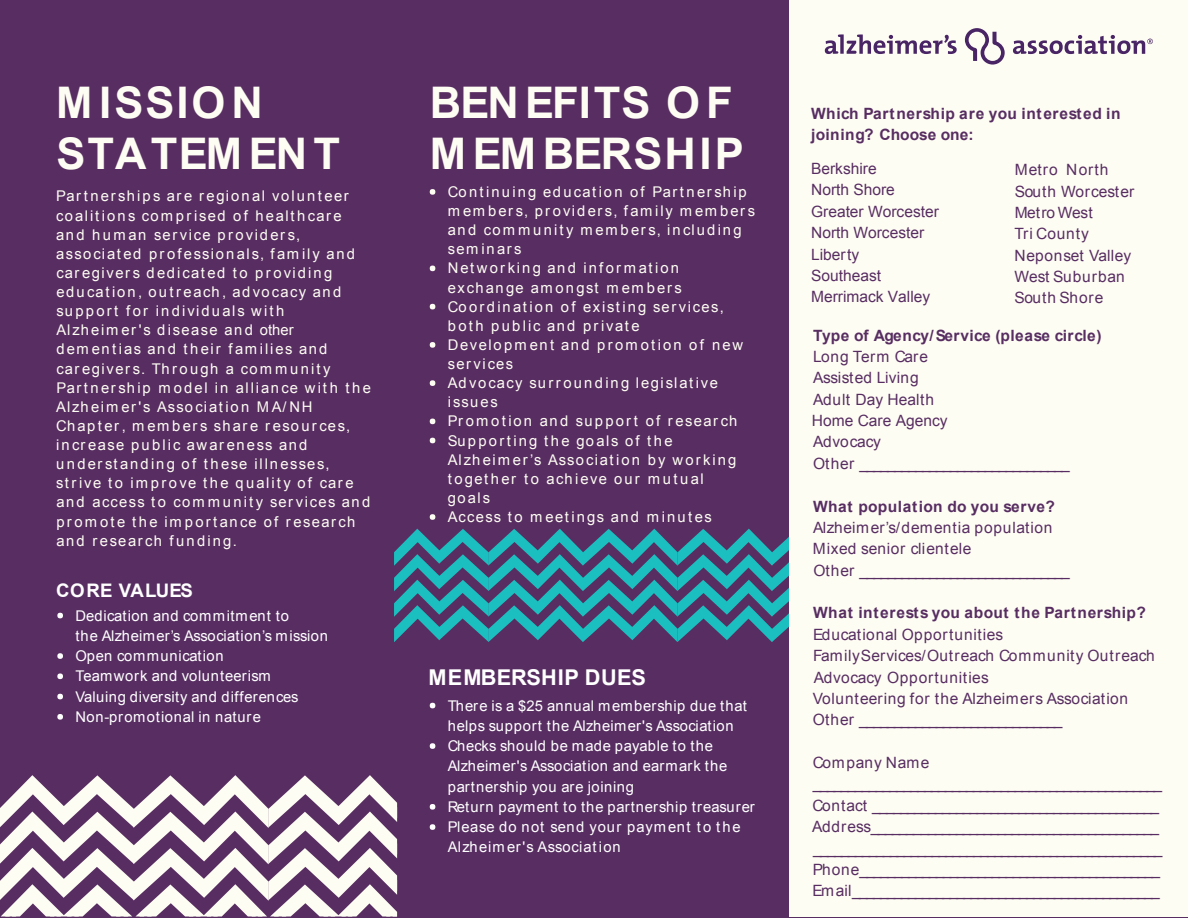
<style>
.page{position:relative;width:1188px;height:918px;background:#582e62}
.page>*{position:absolute;margin:0;border:0;box-sizing:border-box;transform-origin:0 0}
.t1{font:700 43.65px/51.8px "Arial";letter-spacing:.045em;color:#fefdf3}
.t2{font:700 21.75px "Arial";letter-spacing:.015em;color:#fff}
.t3{font:700 18.6px "Arial";letter-spacing:.005em;color:#fff}
.t4{font:15.6px/21.5px "Arial";letter-spacing:.005em;color:#582e62}
.t5{font:15.6px/21.5px "Arial";letter-spacing:.03em;color:#582e62}
.t6{font:700 15.6px/21.5px "Arial";letter-spacing:.025em;color:#582e62}
.t7{font:700 15.6px "Arial";letter-spacing:.045em;color:#582e62}
.t8{font:14.85px/19.2px "Arial";letter-spacing:.13em;color:#fefdf3}
.t9{font:14.85px/20.2px "Arial";letter-spacing:.045em;color:#fff}
</style>
<div class="page">
<svg style="left:0;top:775px;width:397px;height:142px"></svg>
<svg style="left:430px;top:189px;width:5px;height:6px"></svg>
<svg style="left:430px;top:266px;width:5px;height:5px"></svg>
<svg style="left:430px;top:304px;width:5px;height:5px"></svg>
<svg style="left:430px;top:342px;width:5px;height:6px"></svg>
<svg style="left:430px;top:380px;width:5px;height:6px"></svg>
<svg style="left:430px;top:419px;width:5px;height:5px"></svg>
<svg style="left:430px;top:438px;width:5px;height:5px"></svg>
<svg style="left:430px;top:514px;width:5px;height:6px"></svg>
<svg style="left:394px;top:529px;width:396px;height:113px"></svg>
<svg style="left:430px;top:703px;width:5px;height:5px"></svg>
<svg style="left:430px;top:743px;width:5px;height:6px"></svg>
<svg style="left:430px;top:804px;width:5px;height:6px"></svg>
<svg style="left:430px;top:824px;width:5px;height:6px"></svg>
<svg style="left:57px;top:613px;width:6px;height:5px"></svg>
<svg style="left:57px;top:653px;width:6px;height:6px"></svg>
<svg style="left:57px;top:673px;width:6px;height:6px"></svg>
<svg style="left:57px;top:694px;width:6px;height:5px"></svg>
<svg style="left:57px;top:714px;width:6px;height:6px"></svg>
<div style="left:790px;top:0;width:398px;height:916px;background:#fefdf3"></div>
<svg style="left:965px;top:28px;width:40px;height:37px"></svg>
<svg style="left:825px;top:34px;width:132px;height:20px"></svg>
<svg style="left:1013px;top:35px;width:140px;height:19px"></svg>
<h1 class="t1" style="left:56px;top:80px;width:285px">MISSION<br>STATEM ENT</h1>
<p class="t8" style="left:56px;top:188px;width:316px">Partnerships are regional volunteer coalitions comprised of healthcare and human service providers, associated professionals, family and caregivers dedicated to providing education, outreach, advocacy and support for individuals with Alzheimer's disease and<br>dementias and their families and caregivers. Through a community Partnership model in alliance with the Alzheimer's Association MA/NH Chapter, members share resources, increase public awareness and understanding of these illnesses, strive to improve the quality of care and access to community services and promote the importance of research and research funding.</p>
<p class="t3" style="left:56px;top:583px;width:138px">CORE VALUES</p>
<p class="t8" style="left:260px;top:322px;width:35px">other</p>
<p class="t9" style="left:75px;top:606px;width:254px">Dedication and commitment to<br>the Alzheimer’s Association’s mission<br>Open communication<br>Teamwork and volunteerism<br>Valuing diversity and differences<br>Non-promotional in nature</p>
<h1 class="t1" style="left:430px;top:80px;width:316px">BEN EFITS OF<br>MEMBERSHIP</h1>
<p class="t8" style="left:448px;top:183px;width:309px">Continuing education of Partnership members, providers, family members and community members, including seminars<br>Networking and information exchange amongst members<br>Coordination of existing services, both public and private<br>Development and promotion of new services<br>Advocacy surrounding legislative issues<br>Promotion and support of research<br>Supporting the goals of the<br>Alzheimer’s Association by working together to achieve our mutual<br>goals<br>Access to meetings and minutes</p>
<h2 class="t2" style="left:429px;top:669px;width:219px">MEMBERSHIP DUES</h2>
<p class="t9" style="left:448px;top:696px;width:309px">There is a $25 annual membership due that helps support the Alzheimer's Association Checks should be made payable to the Alzheimer's Association and earmark the partnership you are joining<br>Return payment to the partnership treasurer Please do not send your payment to the Alzheimer's Association</p>
<p class="t6" style="left:811px;top:104px;width:311px">Which Partnership are you interested in joining? Choose one:</p>
<p class="t4" style="left:811px;top:159px;width:129px">Berkshire<br>North Shore<br>Greater Worcester<br>North Worcester<br>Liberty<br>Southeast<br>Merrimack Valley</p>
<p class="t5" style="left:1015px;top:160px;width:121px">Metro North<br>South Worcester<br>Metro est<br>Tri County<br>Neponset Valley<br>West Suburban<br>South Shore</p>
<p class="t6" style="left:813px;top:326px;width:290px">Type of Agency/Service (please circle)</p>
<p class="t4" style="left:813px;top:347px;width:123px">Long Term Care<br>Assisted Living<br>Adult Day Health</p>
<p class="t4" style="left:813px;top:432px;width:258px">Advocacy<br>Ot h er ______________________________</p>
<p class="t6" style="left:813px;top:497px;width:244px">What population do you serve?</p>
<p class="t5" style="left:813px;top:518px;width:258px">Alzheimer’s/dementia population<br>Mixed senior clientele<br>Ot h er ______________________________</p>
<p class="t7" style="left:813px;top:607px;width:334px">What interests you about the Partnership?</p>
<p class="t5" style="left:813px;top:625px;width:343px">Educational Opportunities<br>Family ervices/Outreach Community Outreach Advocacy Opportunities<br>Volunteering for the Alzheimers Association<br>Ot h er _____________________________</p>
<p class="t4" style="left:812px;top:753px;width:352px">Company Name __________________________________________________ Co n t act _________________________________________ Ad d r ess_________________________________________ __________________________________________________ Ph o n e___________________________________________ Em ail____________________________________________</p>
<p class="t4" style="left:1058px;top:203px;width:16px">W</p>
<p class="t4" style="left:812px;top:411px;width:137px">Home Care Agency</p>
<p class="t4" style="left:861px;top:646px;width:12px">S</p>
</div>
